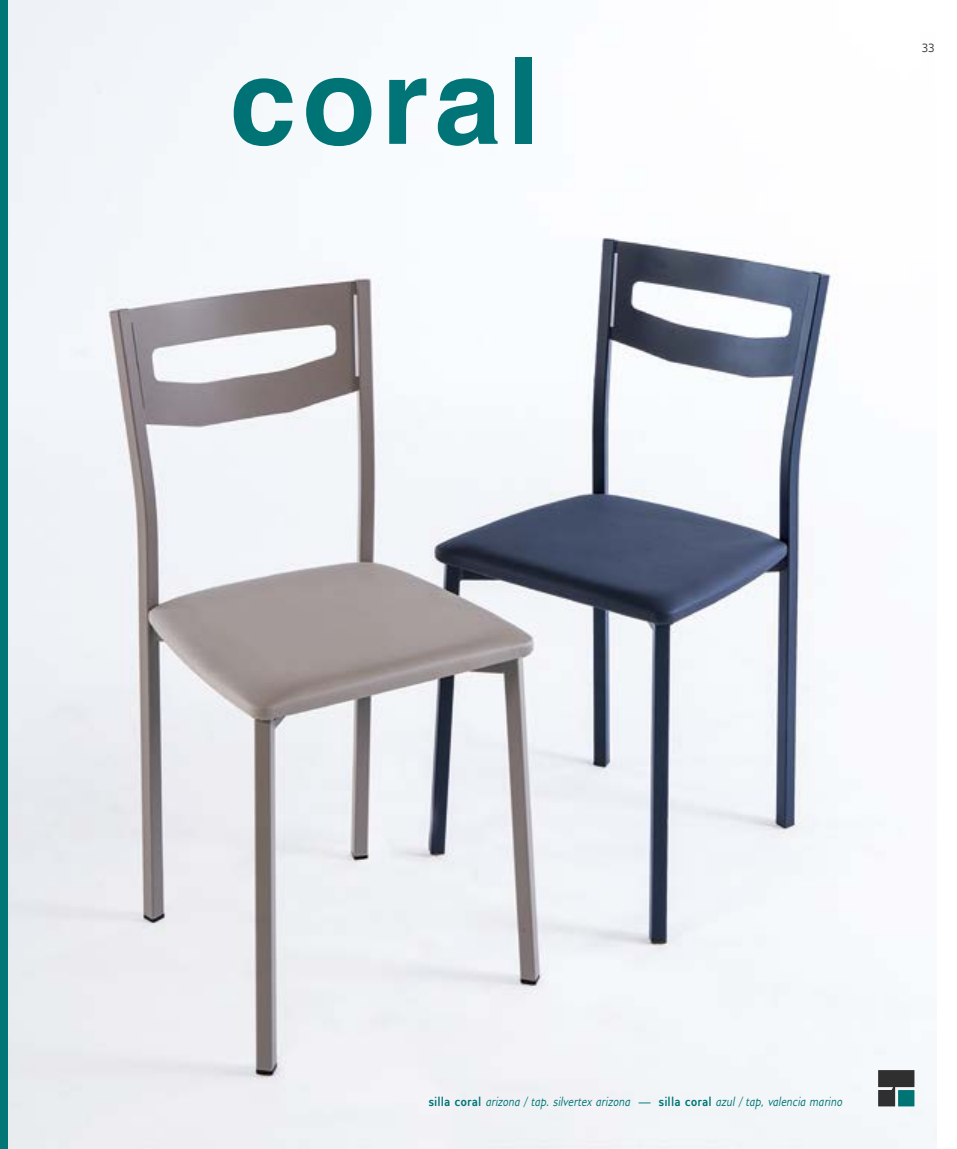
<style>
.page{position:relative;width:957px;height:1149px;background:#fff}
.page>*{position:absolute;margin:0;border:0;box-sizing:border-box;transform-origin:0 0}
.t1{font:700 120px "Helvetica";letter-spacing:.05em;color:#007677}
.t2{font:italic condensed 13.5px "Gillius ADF";color:#007575}
.t3{font:12px "Gillius ADF";color:#2f3030}
.s1{font-weight:700;font-style:normal}
</style>
<div class="page">
<img style="left:7px;top:0;width:929px;height:1148px">
<svg style="left:878px;top:1069px;width:36px;height:37px"></svg>
<div style="left:0;top:0;width:7px;height:1148px;background:#007677"></div>
<h1 class="t1" style="left:229px;top:5px;width:312px">coral</h1>
<p class="t3" style="left:922px;top:40px;width:14px">33</p>
<p class="t2" style="left:428px;top:1093px;width:415px"><span class="s1">silla coral</span> arizona / tap. silvertex arizona — <span class="s1">silla coral</span> azul / tap, valencia marino</p>
</div>
